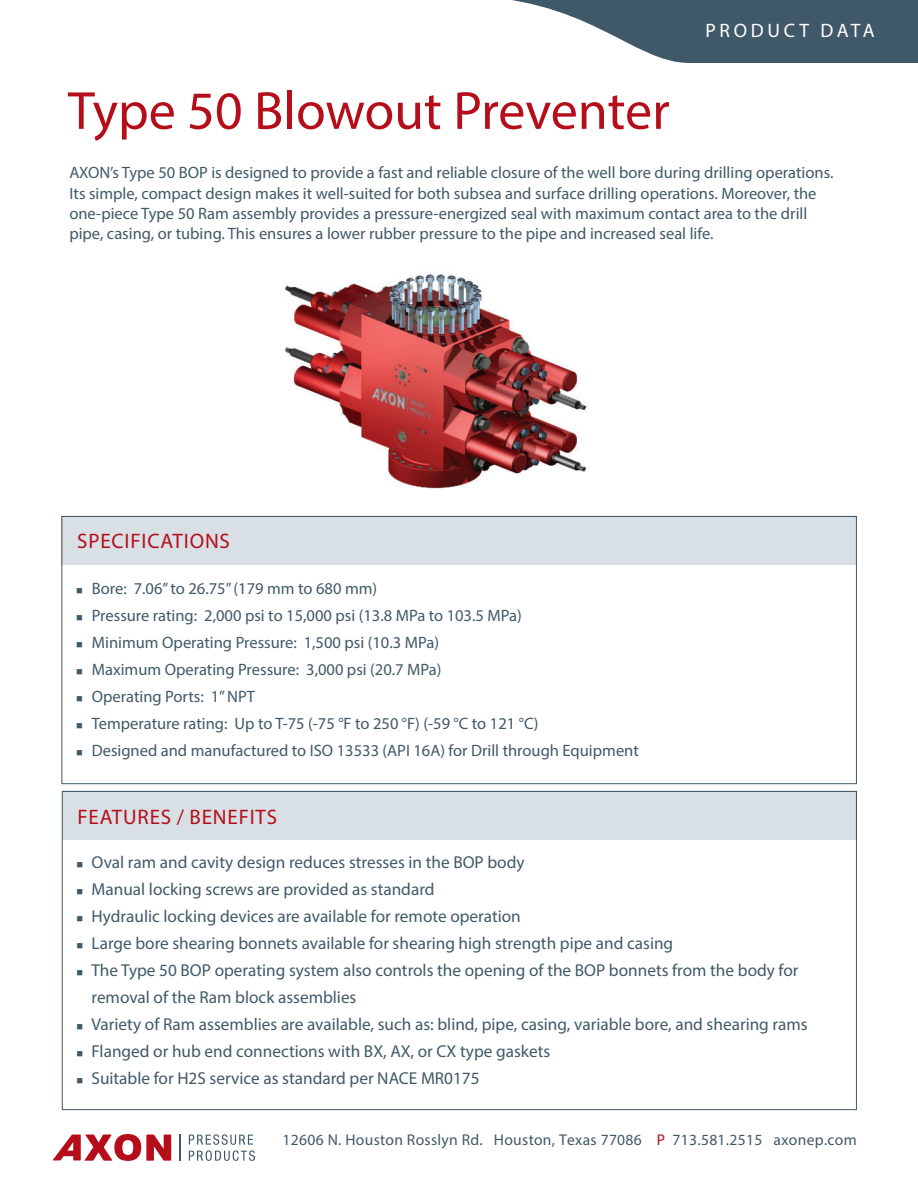
<style>
.page{position:relative;width:918px;height:1188px;background:#fff}
.page>*{position:absolute;margin:0;border:0;box-sizing:border-box;transform-origin:0 0}
.t1{font:54px "Myriad Pro";color:#b50e1a}
.t2{font:21px "Myriad Pro";letter-spacing:.04em;color:#b50e1a}
.t3{font:19.5px "Myriad Pro";color:#fff}
.t4{font:17.25px/27px "Myriad Pro";color:#405968}
.t5{font:16.5px/20.2px "Myriad Pro";color:#405968}
.t6{font:15.6px "Myriad Pro";letter-spacing:.02em;color:#405968}
.s1{color:#b50e1a}
</style>
<div class="page">
<div style="left:62px;top:791px;width:795px;height:48px;background:#d8dfe5"></div>
<div style="left:62px;top:517px;width:794px;height:48px;background:#d8dfe5"></div>
<svg style="left:512px;top:0;width:406px;height:63px"></svg>
<svg style="left:53px;top:1134px;width:118px;height:27px"></svg>
<svg style="left:180px;top:1135px;width:1px;height:26px"></svg>
<svg style="left:189px;top:1134px;width:66px;height:27px"></svg>
<img style="left:284px;top:274px;width:303px;height:215px">
<p class="t3" style="left:705px;top:18px;width:130px">Pro duct Data</p>
<h1 class="t1" style="left:68px;top:77px;width:603px">Type 50 Blowout Preventer</h1>
<p class="t5" style="left:69px;top:162px;width:766px">AXON’s Type 50 BOP is designed to provide a fast and reliable closure of the well bore during drilling operations.<br>Its simple, compact design makes it well-suited for both subsea and surface drilling operations. Moreover, the one-piece Type 50 Ram assembly provides a pressure-energized seal with maximum contact area to the drill pipe, casing, or tubing. This ensures a lower rubber pressure to the pipe and increased seal life.</p>
<p class="t2" style="left:77px;top:528px;width:127px">Specifications</p>
<p class="t5" style="left:76px;top:578px;width:303px">■ Bore: 7.06” to 26.75” (179 mm to 680 mm)</p>
<p class="t5" style="left:76px;top:605px;width:447px">■ Pressure rating: 2,000 psi to 15,000 psi (13.8 MPa to 103.5 MPa)</p>
<p class="t5" style="left:76px;top:632px;width:364px">■ Minimum Operating Pressure: 1,500 psi (10.3 MPa)</p>
<p class="t5" style="left:76px;top:659px;width:367px">■ Maximum Operating Pressure: 3,000 psi (20.7 MPa)</p>
<p class="t5" style="left:76px;top:686px;width:180px">■ Operating Ports: 1” NPT</p>
<p class="t5" style="left:76px;top:713px;width:464px">■ Temperature rating: Up to T-75 (-75 °F to 250 °F) (-59 °C to 121 °C)</p>
<p class="t5" style="left:76px;top:740px;width:564px">■ Designed and manufactured to ISO 13533 (API 16A) for Drill through Equipment</p>
<p class="t2" style="left:78px;top:804px;width:72px">Features</p>
<p class="t2" style="left:177px;top:804px;width:38px">/ Benef</p>
<p class="t2" style="left:250px;top:804px;width:18px">its</p>
<p class="t4" style="left:77px;top:848px;width:450px">■ Oval ram and cavity design reduces stresses in the BOP body</p>
<p class="t4" style="left:77px;top:875px;width:359px">■ Manual locking screws are provided as standard</p>
<p class="t4" style="left:77px;top:902px;width:446px">■ Hydraulic locking devices are available for remote operation</p>
<p class="t4" style="left:77px;top:929px;width:598px">■ Large bore shearing bonnets available for shearing high strength pipe and casing</p>
<p class="t4" style="left:92px;top:956px;width:709px;text-indent:-15px">■ The Type 50 BOP operating system also controls the opening of the BOP bonnets from the body for removal of the Ram block assemblies</p>
<p class="t4" style="left:77px;top:1010px;width:733px">■ Variety of Ram assemblies are available, such as: blind, pipe, casing, variable bore, and shearing rams</p>
<p class="t4" style="left:77px;top:1037px;width:475px">■ Flanged or hub end connections with BX, AX, or CX type gaskets</p>
<p class="t4" style="left:77px;top:1064px;width:405px">■ Suitable for H2S service as standard per NACE MR0175</p>
<p class="t6" style="left:283px;top:1130px;width:576px">12606 N. Houston Rosslyn Rd. Houston, Texas 77086 <span class="s1">P</span> 713.581.2515 axonep.com</p>
</div>
